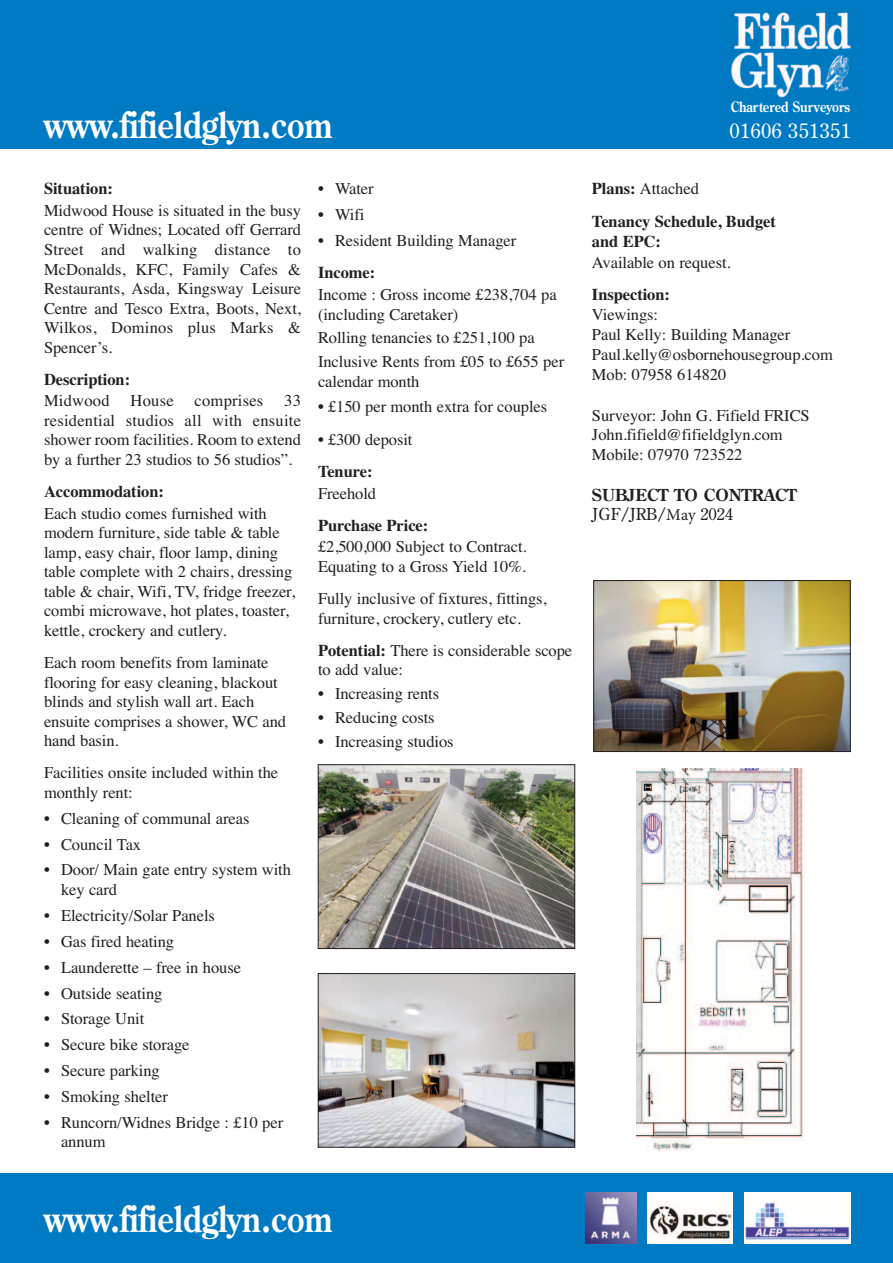
<style>
.page{position:relative;width:893px;height:1263px;background:#fff}
.page>*{position:absolute;margin:0;border:0;box-sizing:border-box;transform-origin:0 0}
.t1{font:700 36px "Century Old Style";color:#fff;scale:.85 1}
.t2{font:20.25px "Century Old Style";letter-spacing:.02em;color:#fff}
.t3{font:16.5px/19.5px "Times";letter-spacing:-.005em;color:#231f20}
.t4{font:700 16.5px/32.2px "Times";letter-spacing:-.005em;color:#231f20}
.t5{font:700 16.5px/19.5px "Century Old Style";color:#231f20}
.t6{font:16.5px "Times";letter-spacing:.015em;color:#231f20}
.t7{font:700 14.25px "Century Old Style";letter-spacing:-.005em;color:#fff;scale:.85 1}
.s1{font-weight:700}
.s2{font-weight:400}
.s3{font-family:"Minion Pro";font-weight:400}
</style>
<div class="page">
<div style="left:0;top:0;width:893px;height:149px;background:#007ac2"></div>
<img style="left:731px;top:12px;width:120px;height:86px">
<div style="left:0;top:1174px;width:893px;height:89px;background:#007ac2"></div>
<img style="left:744px;top:1193px;width:106px;height:51px">
<div style="left:648px;top:1193px;width:85px;height:51px;background:#fff"></div>
<img style="left:648px;top:1202px;width:85px;height:40px">
<img style="left:585px;top:1193px;width:51px;height:51px">
<img style="left:320px;top:766px;width:253px;height:181px">
<div style="left:318px;top:764px;width:257px;height:185px;border:1px solid #231f20"></div>
<img style="left:320px;top:975px;width:253px;height:170px">
<div style="left:318px;top:973px;width:257px;height:174px;border:1px solid #231f20"></div>
<img style="left:595px;top:582px;width:253px;height:168px">
<div style="left:593px;top:580px;width:257px;height:172px;border:1px solid #231f20"></div>
<img style="left:636px;top:768px;width:168px;height:382px">
<p class="t1" style="left:44px;top:111px;width:341px">www.fifieldglyn.com</p>
<p class="t4" style="left:44px;top:174px;width:70px">Situation:</p>
<p class="t3" style="left:44px;top:202px;width:258px;text-align:justify">Midwood House is situated in the busy centre of Widnes; Located off Gerrard Street and walking distance to McDonalds, KFC, Family Cafes &amp; Restaurants, Asda, Kingsway Leisure Centre and Tesco Extra, Boots, Next, Wilkos, Dominos plus Marks &amp; Spencer’s.</p>
<p class="t4" style="left:44px;top:365px;width:88px">Description:</p>
<p class="t6" style="left:44px;top:395px;width:67px">Midwood</p>
<p class="t3" style="left:131px;top:393px;width:45px">House</p>
<p class="t6" style="left:195px;top:395px;width:70px">comprises</p>
<p class="t3" style="left:44px;top:393px;width:258px;text-align:justify;text-indent:240px">33 residential studios all with ensuite shower room facilities. Room to extend by a further 23 studios to 56 studios”.</p>
<p class="t4" style="left:44px;top:477px;width:121px">Accommodation:</p>
<p class="t3" style="left:44px;top:505px;width:253px">Each studio comes furnished with modern furniture, side table &amp; table lamp, easy chair, floor lamp, dining table complete with 2 chairs, dressing table &amp; chair, Wifi, TV, fridge freezer, combi microwave, hot plates, toaster, kettle, crockery and cutlery.</p>
<p class="t3" style="left:44px;top:654px;width:244px">Each room benefits from laminate flooring for easy cleaning, blackout blinds and stylish wall art. Each ensuite comprises a shower, WC and hand basin.</p>
<p class="t3" style="left:44px;top:765px;width:236px">Facilities onsite included within the monthly rent:</p>
<p class="t3" style="left:44px;top:810px;width:207px">• Cleaning of communal areas</p>
<p class="t3" style="left:44px;top:836px;width:99px">• Council Tax</p>
<p class="t3" style="left:61px;top:862px;width:231px;text-indent:-17px">• Door/ Main gate entry system with key card</p>
<p class="t3" style="left:44px;top:907px;width:172px">• Electricity/Solar Panels</p>
<p class="t3" style="left:44px;top:933px;width:132px">• Gas fired heating</p>
<p class="t3" style="left:44px;top:959px;width:199px">• Launderette – free in house</p>
<p class="t3" style="left:44px;top:985px;width:120px">• Outside seating</p>
<p class="t3" style="left:44px;top:1011px;width:102px">• Storage Unit</p>
<p class="t3" style="left:44px;top:1036px;width:147px">• Secure bike storage</p>
<p class="t3" style="left:44px;top:1062px;width:117px">• Secure parking</p>
<p class="t3" style="left:44px;top:1088px;width:125px">• Smoking shelter</p>
<p class="t3" style="left:61px;top:1114px;width:224px;text-indent:-17px">• Runcorn/Widnes Bridge : £10 per annum</p>
<p class="t3" style="left:318px;top:181px;width:57px">• Water</p>
<p class="t3" style="left:318px;top:206px;width:48px">• Wifi</p>
<p class="t3" style="left:318px;top:232px;width:200px">• Resident Building Manager</p>
<p class="t4" style="left:318px;top:258px;width:59px">Income:</p>
<p class="t3" style="left:318px;top:286px;width:240px">Income : Gross income £238,704 pa (including Caretaker)</p>
<p class="t3" style="left:318px;top:330px;width:218px">Rolling tenancies to £251,100 pa</p>
<p class="t3" style="left:318px;top:353px;width:248px">Inclusive Rents from £05 to £655 per calendar month</p>
<p class="t3" style="left:318px;top:399px;width:231px">• £150 per month extra for couples</p>
<p class="t3" style="left:318px;top:431px;width:96px">• £300 deposit</p>
<p class="t4" style="left:318px;top:457px;width:56px">Tenure:</p>
<p class="t3" style="left:318px;top:485px;width:60px">Freehold</p>
<p class="t4" style="left:318px;top:511px;width:112px">Purchase Price:</p>
<p class="t3" style="left:318px;top:539px;width:210px">£2,500,000 Subject to Contract.<br>Equating to a Gross Yield 10%.</p>
<p class="t3" style="left:318px;top:590px;width:230px">Fully inclusive of fixtures, fittings, furniture, crockery, cutlery etc.</p>
<p class="t3" style="left:318px;top:642px;width:256px"><span class="s1">Potential:</span> There is considerable scope to add value:</p>
<p class="t3" style="left:318px;top:685px;width:123px">• Increasing rents</p>
<p class="t3" style="left:318px;top:709px;width:118px">• Reducing costs</p>
<p class="t3" style="left:318px;top:733px;width:137px">• Increasing studios</p>
<p class="t7" style="left:731px;top:102px;width:142px">Chartered Surveyors</p>
<p class="t2" style="left:729px;top:123px;width:123px">01606 351351</p>
<p class="t4" style="left:592px;top:174px;width:185px">Plans: <span class="s2">Attached<br></span>Tenancy Schedule, Budget</p>
<p class="t3" style="left:592px;top:233px;width:140px;line-height:20.4px"><span class="s1">and EPC:<br></span>Available on request.</p>
<p class="t3" style="left:592px;top:286px;width:242px;line-height:20.1px"><span class="s1">Inspection:<br></span>Viewings:<br>Paul Kelly: Building Manager<br>Paul.kelly@osbornehousegroup.com<br>Mob: 07958 614820</p>
<p class="t3" style="left:592px;top:407px;width:219px">Surveyor: John G. Fifield FRICS<br>John.fifield@fifieldglyn.com<br>Mobile: 07970 723522</p>
<p class="t5" style="left:592px;top:486px;width:206px">SUBJECT TO CONTRACT<br><span class="s2">JGF/JRB/</span><span class="s3">May</span> <span class="s2">2024</span></p>
<p class="t1" style="left:44px;top:1205px;width:341px">www.fifieldglyn.com</p>
</div>
